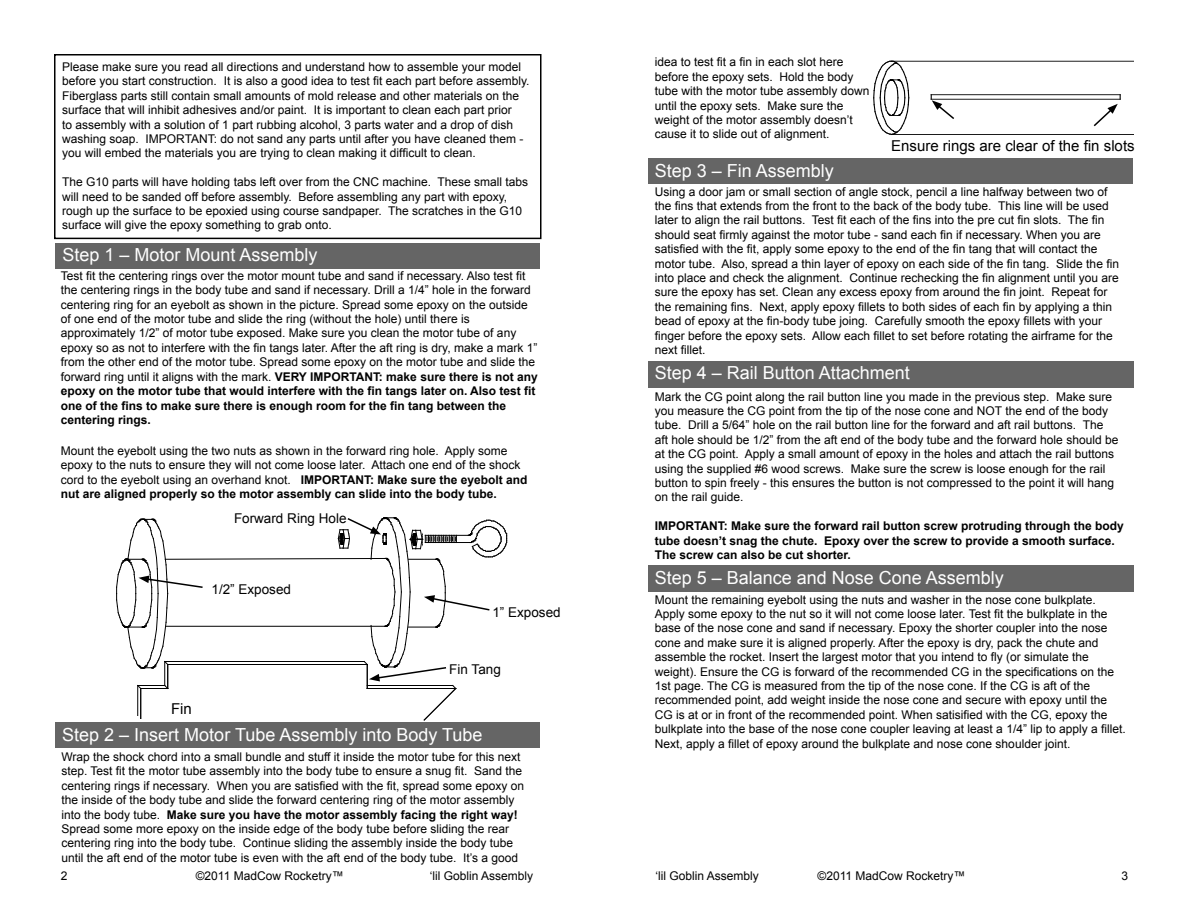
<style>
.page{position:relative;width:1188px;height:918px;background:#fff}
.page>*{position:absolute;margin:0;border:0;box-sizing:border-box;transform-origin:0 0}
.t1{font:18px "Arial";color:#fff}
.t2{font:15px "Arial";color:#000}
.t3{font:13.5px "Arial";color:#000}
.t4{font:12px/14.4px "Arial";color:#000}
.t5{font:700 12px/14.4px "Arial";color:#000}
.s1{font-weight:700}
</style>
<div class="page">
<div style="left:54px;top:54px;width:488px;height:185px;border:2px solid #000"></div>
<div style="left:56px;top:243px;width:484px;height:25px;background:#656565"></div>
<div style="left:648px;top:361px;width:486px;height:27px;background:#656565"></div>
<div style="left:56px;top:722px;width:484px;height:26px;background:#656565"></div>
<svg style="left:873px;top:61px;width:36px;height:74px"></svg>
<hr style="left:891px;top:61px;width:243px;height:1px;background:#000">
<hr style="left:891px;top:134px;width:243px;height:1px;background:#000">
<hr style="left:931px;top:94px;width:189px;height:1px;background:#000">
<hr style="left:931px;top:99px;width:189px;height:1px;background:#000">
<svg style="left:931px;top:95px;width:25px;height:24px"></svg>
<svg style="left:1092px;top:95px;width:29px;height:32px"></svg>
<div style="left:648px;top:158px;width:484px;height:26px;background:#656565"></div>
<div style="left:648px;top:566px;width:486px;height:26px;background:#656565"></div>
<svg style="left:116px;top:517px;width:391px;height:204px"></svg>
<div style="left:350px;top:526px;width:9px;height:29px;background:#fff"></div>
<p class="t4" style="left:62px;top:60px;width:469px">Please make sure you read all directions and understand how to assemble your model before you start construction. It is also a good idea to test fit each part before assembly.<br>Fiberglass parts still contain small amounts of mold release and other materials on the surface that will inhibit adhesives and/or paint. It is important to clean each part prior<br>to assembly with a solution of 1 part rubbing alcohol, 3 parts water and a drop of dish washing soap. IMPORTANT: do not sand any parts until after you have cleaned them - you will embed the materials you are trying to clean making it difficult to clean.</p>
<p class="t4" style="left:62px;top:175px;width:467px">The G10 parts will have holding tabs left over from the CNC machine. These small tabs will need to be sanded off before assembly. Before assembling any part with epoxy, rough up the surface to be epoxied using course sandpaper. The scratches in the G10 surface will give the epoxy something to grab onto.</p>
<h1 class="t1" style="left:62px;top:243px;width:257px">Step 1 – Motor Mount Assembly</h1>
<p class="t4" style="left:61px;top:268px;width:478px">Test fit the centering rings over the motor mount tube and sand if necessary. Also test fit the centering rings in the body tube and sand if necessary. Drill a 1/4” hole in the forward centering ring for an eyebolt as shown in the picture. Spread some epoxy on the outside of one end of the motor tube and slide the ring (without the hole) until there is approximately 1/2” of motor tube exposed. Make sure you clean the motor tube of any epoxy so as not to interfere with the fin tangs later. After the aft ring is dry, make a mark 1” from the other end of the motor tube. Spread some epoxy on the motor tube and slide the forward ring until it aligns with the mark. <span class="s1">VERY IMPORTANT: make sure there is not any epoxy on the motor tube that would interfere with the fin tangs later on. Also test fit one of the fins to make sure there is enough room for the fin tang between the centering rings.</span></p>
<p class="t4" style="left:61px;top:444px;width:468px">Mount the eyebolt using the two nuts as shown in the forward ring hole. Apply some epoxy to the nuts to ensure they will not come loose later. Attach one end of the shock cord to the eyebolt using an overhand knot. <span class="s1">IMPORTANT: Make sure the eyebolt and nut are aligned properly so the motor assembly can slide into the body tube.</span></p>
<p class="t3" style="left:234px;top:509px;width:114px">Forward Ring Hole</p>
<p class="t3" style="left:212px;top:580px;width:81px">1/2” Exposed</p>
<p class="t2" style="left:171px;top:699px;width:22px">Fin</p>
<p class="t3" style="left:492px;top:603px;width:70px">1” Exposed</p>
<p class="t3" style="left:449px;top:660px;width:53px">Fin Tang</p>
<h1 class="t1" style="left:62px;top:723px;width:422px">Step 2 – Insert Motor Tube Assembly into Body Tube</h1>
<p class="t4" style="left:62px;top:750px;width:464px">Wrap the shock chord into a small bundle and stuff it inside the motor tube for this next step. Test fit the motor tube assembly into the body tube to ensure a snug fit. Sand the centering rings if necessary. When you are satisfied with the fit, spread some epoxy on the inside of the body tube and slide the forward centering ring of the motor assembly into the body tube. <span class="s1">Make sure you have the motor assembly facing the right way!<br></span>Spread some more epoxy on the inside edge of the body tube before sliding the rear centering ring into the body tube. Continue sliding the assembly inside the body tube until the aft end of the motor tube is even with the aft end of the body tube. It’s a good</p>
<p class="t4" style="left:655px;top:55px;width:216px">idea to test fit a fin in each slot here before the epoxy sets. Hold the body tube with the motor tube assembly down until the epoxy sets. Make sure the weight of the motor assembly doesn’t cause it to slide out of alignment.</p>
<h1 class="t1" style="left:655px;top:158px;width:181px">Step 3 – Fin Assembly</h1>
<p class="t4" style="left:655px;top:184px;width:466px">Using a door jam or small section of angle stock, pencil a line halfway between two of the fins that extends from the front to the back of the body tube. This line will be used later to align the rail buttons. Test fit each of the fins into the pre cut fin slots. The fin should seat firmly against the motor tube - sand each fin if necessary. When you are satisfied with the fit, apply some epoxy to the end of the fin tang that will contact the motor tube. Also, spread a thin layer of epoxy on each side of the fin tang. Slide the fin into place and check the alignment. Continue rechecking the fin alignment until you are sure the epoxy has set. Clean any excess epoxy from around the fin joint. Repeat for the remaining fins. Next, apply epoxy fillets to both sides of each fin by applying a thin bead of epoxy at the fin-body tube joing. Carefully smooth the epoxy fillets with your finger before the epoxy sets. Allow each fillet to set before rotating the airframe for the next fillet.</p>
<p class="t2" style="left:891px;top:136px;width:245px">Ensure rings are clear of the fin slots</p>
<h1 class="t1" style="left:655px;top:361px;width:257px">Step 4 – Rail Button Attachment</h1>
<p class="t4" style="left:655px;top:389px;width:465px">Mark the CG point along the rail button line you made in the previous step. Make sure you measure the CG point from the tip of the nose cone and NOT the end of the body tube. Drill a 5/64” hole on the rail button line for the forward and aft rail buttons. The aft hole should be 1/2” from the aft end of the body tube and the forward hole should be at the CG point. Apply a small amount of epoxy in the holes and attach the rail buttons using the supplied #6 wood screws. Make sure the screw is loose enough for the rail button to spin freely - this ensures the button is not compressed to the point it will hang on the rail guide.</p>
<p class="t5" style="left:655px;top:519px;width:471px">IMPORTANT: Make sure the forward rail button screw protruding through the body tube doesn’t snag the chute. Epoxy over the screw to provide a smooth surface.<br>The screw can also be cut shorter.</p>
<h1 class="t1" style="left:655px;top:566px;width:351px">Step 5 – Balance and Nose Cone Assembly</h1>
<p class="t4" style="left:655px;top:592px;width:472px">Mount the remaining eyebolt using the nuts and washer in the nose cone bulkplate.<br>Apply some epoxy to the nut so it will not come loose later. Test fit the bulkplate in the base of the nose cone and sand if necessary. Epoxy the shorter coupler into the nose cone and make sure it is aligned properly. After the epoxy is dry, pack the chute and assemble the rocket. Insert the largest motor that you intend to fly (or simulate the weight). Ensure the CG is forward of the recommended CG in the specifications on the 1st page. The CG is measured from the tip of the nose cone. If the CG is aft of the recommended point, add weight inside the nose cone and secure with epoxy until the CG is at or in front of the recommended point. When satisified with the CG, epoxy the bulkplate into the base of the nose cone coupler leaving at least a 1/4” lip to apply a fillet.<br>Next, apply a fillet of epoxy around the bulkplate and nose cone shoulder joint.</p>
<p class="t4" style="left:61px;top:869px;width:8px">2</p>
<p class="t4" style="left:196px;top:869px;width:149px">©2011 MadCow Rocketry™</p>
<p class="t4" style="left:430px;top:869px;width:105px">‘lil Goblin Assembly</p>
<p class="t4" style="left:656px;top:869px;width:105px">‘lil Goblin Assembly</p>
<p class="t4" style="left:818px;top:869px;width:149px">©2011 MadCow Rocketry™</p>
<p class="t4" style="left:1121px;top:869px;width:8px">3</p>
</div>
